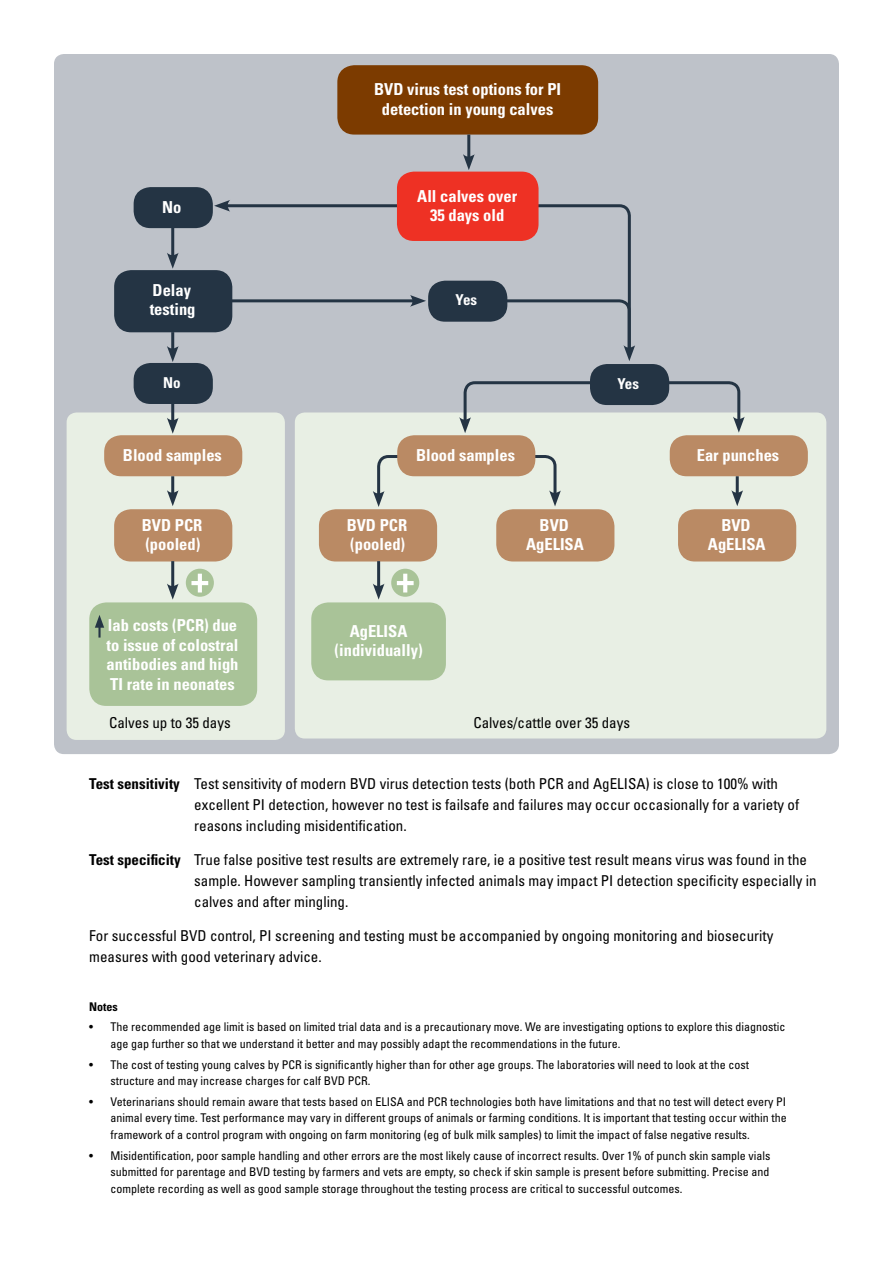
<style>
.page{position:relative;width:893px;height:1263px;background:#fff}
.page>*{position:absolute;margin:0;border:0;box-sizing:border-box;transform-origin:0 0}
.t1{font:700 condensed 16.5px/19.5px "Univers";color:#fff;text-align:center}
.t2{font:condensed 15px/21px "Univers";color:#000}
.t3{font:700 condensed 15px "Univers";color:#fff}
.t4{font:condensed 12px/16.5px "Univers";color:#000}
.t5{font:700 condensed 12px "Univers LT Std";color:#000}
.s1{font-weight:700}
</style>
<div class="page">
<div style="left:54px;top:54px;width:785px;height:700px;background:#bec2c9;border-radius:10px"></div>
<div style="left:67px;top:412px;width:218px;height:328px;background:#e8efe4;border-radius:10px"></div>
<div style="left:295px;top:412px;width:531px;height:326px;background:#e8efe4;border-radius:10px"></div>
<svg style="left:222px;top:203px;width:409px;height:128px"></svg>
<svg style="left:214px;top:200px;width:16px;height:12px"></svg>
<div style="left:337px;top:65px;width:261px;height:70px;background:#7c3b00;border-radius:17px"></div>
<div style="left:397px;top:172px;width:141px;height:69px;background:#ee3124;border-radius:17px"></div>
<div style="left:134px;top:187px;width:79px;height:41px;background:#243444;border-radius:17px"></div>
<div style="left:134px;top:363px;width:79px;height:41px;background:#243444;border-radius:17px"></div>
<div style="left:114px;top:270px;width:118px;height:62px;background:#243444;border-radius:17px"></div>
<div style="left:104px;top:435px;width:138px;height:41px;background:#ba8a64;border-radius:17px"></div>
<div style="left:670px;top:435px;width:138px;height:41px;background:#ba8a64;border-radius:17px"></div>
<div style="left:114px;top:509px;width:118px;height:52px;background:#ba8a64;border-radius:17px"></div>
<div style="left:319px;top:509px;width:118px;height:52px;background:#ba8a64;border-radius:17px"></div>
<div style="left:496px;top:509px;width:118px;height:52px;background:#ba8a64;border-radius:17px"></div>
<div style="left:678px;top:509px;width:118px;height:52px;background:#ba8a64;border-radius:17px"></div>
<div style="left:89px;top:602px;width:168px;height:104px;background:#a9c398;border-radius:17px"></div>
<div style="left:311px;top:602px;width:135px;height:78px;background:#a9c398;border-radius:17px"></div>
<hr style="left:223px;top:299px;width:193px;height:3px;background:#243444">
<svg style="left:410px;top:295px;width:16px;height:12px"></svg>
<svg style="left:459px;top:380px;width:286px;height:53px"></svg>
<svg style="left:373px;top:453px;width:188px;height:54px"></svg>
<div style="left:590px;top:364px;width:79px;height:41px;background:#243444;border-radius:17px"></div>
<hr style="left:467px;top:135px;width:3px;height:25px;background:#243444">
<svg style="left:463px;top:154px;width:12px;height:16px"></svg>
<hr style="left:171px;top:228px;width:3px;height:30px;background:#243444">
<svg style="left:167px;top:253px;width:12px;height:16px"></svg>
<hr style="left:171px;top:332px;width:3px;height:20px;background:#243444">
<svg style="left:167px;top:346px;width:12px;height:16px"></svg>
<hr style="left:171px;top:404px;width:3px;height:19px;background:#243444">
<svg style="left:167px;top:418px;width:12px;height:16px"></svg>
<hr style="left:171px;top:476px;width:3px;height:20px;background:#243444">
<svg style="left:167px;top:490px;width:12px;height:16px"></svg>
<hr style="left:171px;top:561px;width:3px;height:28px;background:#243444">
<svg style="left:167px;top:583px;width:12px;height:17px"></svg>
<hr style="left:377px;top:561px;width:3px;height:28px;background:#243444">
<svg style="left:373px;top:583px;width:11px;height:17px"></svg>
<hr style="left:736px;top:476px;width:3px;height:20px;background:#243444">
<svg style="left:731px;top:490px;width:12px;height:16px"></svg>
<div style="left:397px;top:435px;width:138px;height:41px;background:#ba8a64;border-radius:17px"></div>
<div style="left:186px;top:569px;width:28px;height:28px;background:#a9c398;border-radius:50%"></div>
<svg style="left:191px;top:574px;width:17px;height:18px"></svg>
<div style="left:391px;top:569px;width:28px;height:28px;background:#a9c398;border-radius:50%"></div>
<svg style="left:397px;top:574px;width:17px;height:18px"></svg>
<svg style="left:95px;top:615px;width:9px;height:22px"></svg>
<svg style="left:450px;top:295px;width:185px;height:66px"></svg>
<div style="left:428px;top:281px;width:79px;height:41px;background:#243444;border-radius:17px"></div>
<h1 class="t1" style="left:162px;top:197px;width:21px">No</h1>
<h1 class="t1" style="left:150px;top:280px;width:47px;text-align:left">Delay testing</h1>
<p class="t3" style="left:163px;top:373px;width:19px">No</p>
<h1 class="t1" style="left:374px;top:80px;width:188px">BVD virus test options for PI detection in young calves</h1>
<h1 class="t1" style="left:417px;top:186px;width:101px">All calves over<br>35 days old</h1>
<p class="t3" style="left:456px;top:291px;width:23px">Yes</p>
<p class="t3" style="left:617px;top:374px;width:23px">Yes</p>
<h1 class="t1" style="left:123px;top:445px;width:100px">Blood samples</h1>
<h1 class="t1" style="left:697px;top:445px;width:84px">Ear punches</h1>
<h1 class="t1" style="left:416px;top:445px;width:100px">Blood samples</h1>
<h1 class="t1" style="left:142px;top:515px;width:62px;text-align:left">BVD PCR (pooled)</h1>
<h1 class="t1" style="left:347px;top:515px;width:62px;text-align:left">BVD PCR (pooled)</h1>
<h1 class="t1" style="left:526px;top:515px;width:59px">BVD<br>AgELISA</h1>
<h1 class="t1" style="left:708px;top:515px;width:59px">BVD<br>AgELISA</h1>
<h1 class="t1" style="left:107px;top:616px;width:134px;text-align:justify">lab costs (PCR) due to issue of colostral antibodies and high TI rate in neonates</h1>
<h1 class="t1" style="left:335px;top:621px;width:90px">AgELISA (individually)</h1>
<p class="t2" style="left:109px;top:712px;width:123px">Calves up to 35 days</p>
<p class="t2" style="left:473px;top:712px;width:158px">Calves/cattle over 35 days</p>
<p class="t2" style="left:194px;top:773px;width:606px;text-indent:-105px"><span class="s1">Test sensitivity</span> Test sensitivity of modern BVD virus detection tests (both PCR and AgELISA) is close to 100% with excellent PI detection, however no test is failsafe and failures may occur occasionally for a variety of reasons including misidentification.</p>
<p class="t2" style="left:194px;top:849px;width:624px;text-indent:-105px"><span class="s1">Test specificity</span> True false positive test results are extremely rare, ie a positive test result means virus was found in the sample. However sampling transiently infected animals may impact PI detection specificity especially in calves and after mingling.</p>
<p class="t2" style="left:89px;top:924px;width:686px">For successful BVD control, PI screening and testing must be accompanied by ongoing monitoring and biosecurity measures with good veterinary advice.</p>
<p class="t5" style="left:89px;top:999px;width:30px">Notes</p>
<p class="t4" style="left:111px;top:1019px;width:676px;text-indent:-21px">• The recommended age limit is based on limited trial data and is a precautionary move. We are investigating options to explore this diagnostic age gap further so that we understand it better and may possibly adapt the recommendations in the future.</p>
<p class="t4" style="left:111px;top:1056px;width:640px;text-indent:-21px">• The cost of testing young calves by PCR is significantly higher than for other age groups. The laboratories will need to look at the cost structure and may increase charges for calf BVD PCR.</p>
<p class="t4" style="left:111px;top:1093px;width:678px;text-align:justify;text-indent:-21px">• Veterinarians should remain aware that tests based on ELISA and PCR technologies both have limitations and that no test will detect every PI animal every time. Test performance may vary in different groups of animals or farming conditions. It is important that testing occur within the framework of a control program with ongoing on farm monitoring (eg of bulk milk samples) to limit the impact of false negative results.</p>
<p class="t4" style="left:111px;top:1147px;width:661px;text-align:justify;text-indent:-21px">• Misidentification, poor sample handling and other errors are the most likely cause of incorrect results. Over 1% of punch skin sample vials submitted for parentage and BVD testing by farmers and vets are empty, so check if skin sample is present before submitting. Precise and complete recording as well as good sample storage throughout the testing process are critical to successful outcomes.</p>
</div>
